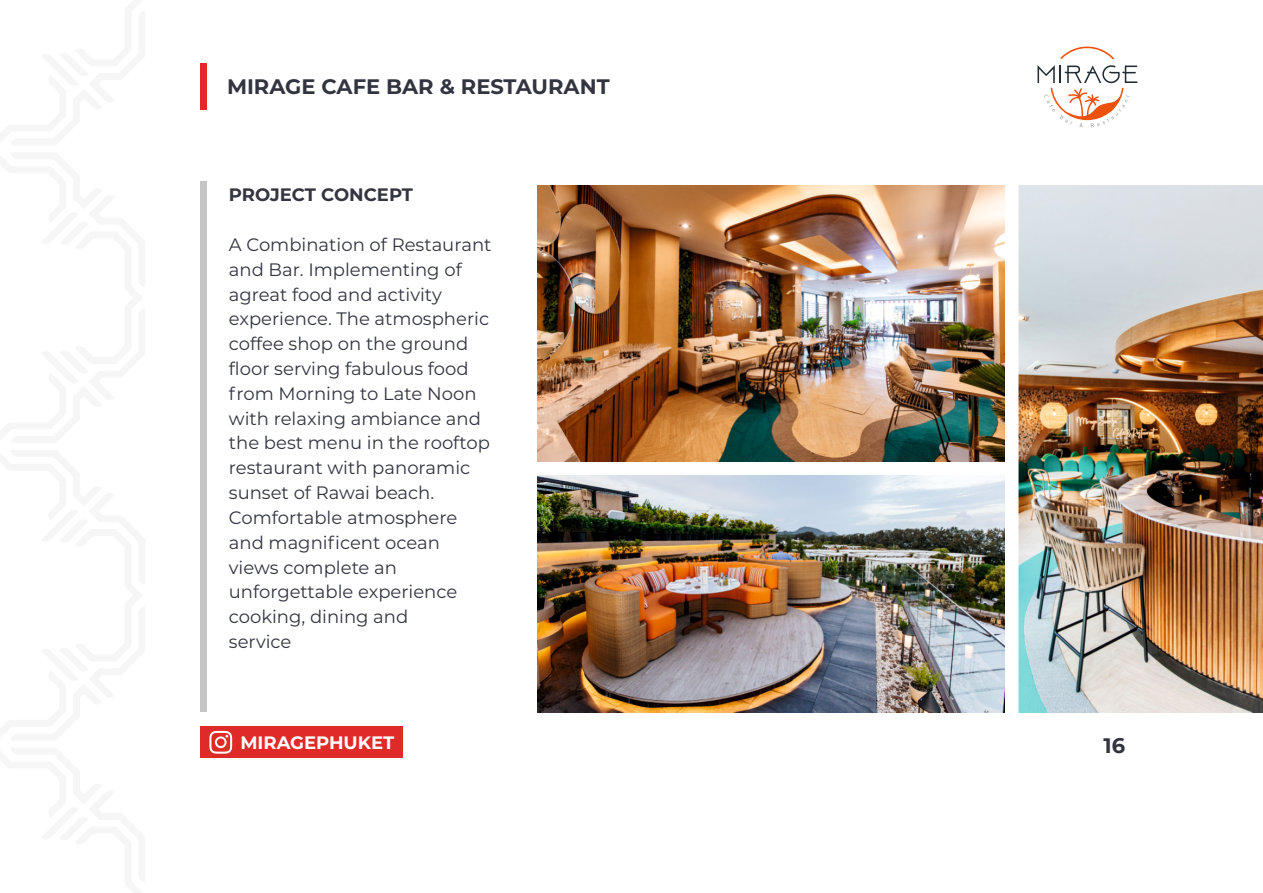
<style>
.page{position:relative;width:1263px;height:893px;background:#fff}
.page>*{position:absolute;margin:0;border:0;box-sizing:border-box;transform-origin:0 0}
.t1{font:700 21px "Montserrat";color:#323540}
.t2{font:18px/24.8px "Montserrat";color:#323540}
.t3{font:700 18px "Montserrat";color:#33353f}
.t4{font:700 18px "Montserrat";color:#fff}
.s1{color:#fff}
</style>
<div class="page">
<svg style="left:1060px;top:47px;width:54px;height:12px"></svg>
<svg style="left:1037px;top:65px;width:100px;height:62px"></svg>
<div style="left:200px;top:726px;width:203px;height:32px;background:#e02a27"></div>
<svg style="left:209px;top:731px;width:23px;height:23px"></svg>
<img style="left:1018px;top:185px;width:245px;height:527px">
<img style="left:537px;top:475px;width:468px;height:237px">
<img style="left:537px;top:185px;width:468px;height:276px">
<div style="left:200px;top:64px;width:6px;height:46px;background:#e02a27"></div>
<div style="left:200px;top:181px;width:6px;height:531px;background:#c5c5c5"></div>
<p class="t1" style="left:227px;top:74px;width:384px">MIRAGE CAFE BAR &amp; RESTAURANT</p>
<p class="t3" style="left:229px;top:184px;width:185px">PROJECT CONCEPT</p>
<p class="t2" style="left:229px;top:232px;width:264px">A Combination of Restaurant and Bar. Implementing of agreat food and activity experience. The atmospheric coffee shop on the ground floor serving fabulous food from Morning to Late Noon with relaxing ambiance and the best menu in the rooftop restaurant with panoramic sunset of Rawai beach.<br>Comfortable atmosphere and magnificent ocean views complete an unforgettable experience cooking, dining and<br>service</p>
<p class="t4" style="left:240px;top:731px;width:155px">MIRAGEPHUKET</p>
<p class="t1" style="left:1103px;top:733px;width:23px"><span class="s1">9</span>1 6</p>
</div>
